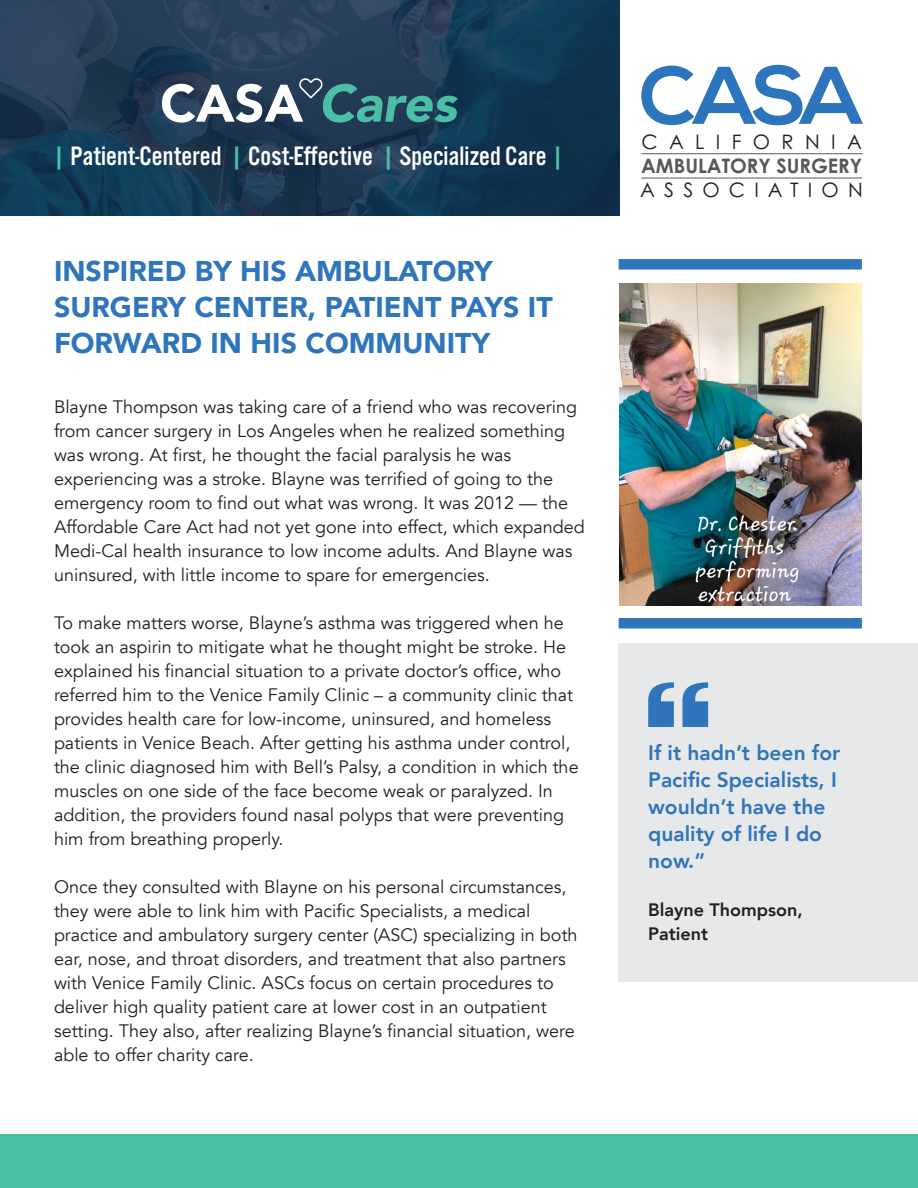
<style>
.page{position:relative;width:918px;height:1188px;background:#fff}
.page>*{position:absolute;margin:0;border:0;box-sizing:border-box;transform-origin:0 0}
.t1{font:italic 900 52.2px "Avenir";color:#4abfa6}
.t2{font:900 28.5px/36px "Avenir";color:#2e75bb}
.t3{font:27.75px "Alternate Gothic FS Three";color:#fff}
.t4{font:800 21px/27px "Avenir";color:#2e75bb}
.t5{font:19.95px/24px "Century Gothic";letter-spacing:.46em;color:#231f20;text-align:justify}
.t6{font:18px/24px "Avenir";color:#231f20}
.t7{font:800 18px "Avenir";color:#231f20}
.s1{font-style:normal;color:#fff}
.s2{color:#4abfa6}
.s3{font-weight:700;color:#57585a}
</style>
<div class="page">
<div style="left:619px;top:259px;width:243px;height:11px;background:#2e75bb"></div>
<div style="left:0;top:1134px;width:918px;height:54px;background:#4abfa6"></div>
<div style="left:619px;top:643px;width:299px;height:338px;background:#e7e8e9"></div>
<div style="left:619px;top:618px;width:243px;height:10px;background:#2e75bb"></div>
<svg style="left:648px;top:682px;width:60px;height:45px"></svg>
<img style="left:0;top:0;width:620px;height:216px">
<svg style="left:299px;top:78px;width:24px;height:21px"></svg>
<svg style="left:641px;top:65px;width:222px;height:60px"></svg>
<hr style="left:641px;top:153px;width:221px;height:1px;background:#57585a">
<hr style="left:641px;top:178px;width:221px;height:1px;background:#57585a">
<img style="left:619px;top:283px;width:242px;height:323px">
<p class="t1" style="left:160px;top:60px;width:298px"><span class="s1">CASA</span> Cares</p>
<p class="t3" style="left:52px;top:141px;width:514px"><span class="s2">|</span> Patient-Centered <span class="s2">|</span> Cost-Effective <span class="s2">|</span> Specialized Care <span class="s2">|</span></p>
<p class="t5" style="left:640px;top:129px;width:224px">CALIFORNIA <span class="s3">AMBULATORY SURGERY </span>ASSOCIATION</p>
<p class="t2" style="left:54px;top:252px;width:500px">INSPIRED BY HIS AMBULATORY<br>SURGERY CENTER, PATIENT PAYS IT<br>FORWARD IN HIS COMMUNITY</p>
<p class="t6" style="left:54px;top:395px;width:532px">Blayne Thompson was taking care of a friend who was recovering from cancer surgery in Los Angeles when he realized something was wrong. At first, he thought the facial paralysis he was experiencing was a stroke. Blayne was terrified of going to the emergency room to find out what was wrong. It was 2012 — the Affordable Care Act had not yet gone into effect, which expanded Medi-Cal health insurance to low income adults. And Blayne was uninsured, with little income to spare for emergencies.</p>
<p class="t6" style="left:54px;top:611px;width:526px">To make matters worse, Blayne’s asthma was triggered when he took an aspirin to mitigate what he thought might be stroke. He explained his financial situation to a private doctor’s office, who referred him to the Venice Family Clinic – a community clinic that provides health care for low-income, uninsured, and homeless patients in Venice Beach. After getting his asthma under control, the clinic diagnosed him with Bell’s Palsy, a condition in which the muscles on one side of the face become weak or paralyzed. In addition, the providers found nasal polyps that were preventing him from breathing properly.</p>
<p class="t6" style="left:54px;top:875px;width:525px">Once they consulted with Blayne on his personal circumstances, they were able to link him with Pacific Specialists, a medical practice and ambulatory surgery center (ASC) specializing in both ear, nose, and throat disorders, and treatment that also partners with Venice Family Clinic. ASCs focus on certain procedures to deliver high quality patient care at lower cost in an outpatient setting. They also, after realizing Blayne’s financial situation, were able to offer charity care.</p>
<p class="t4" style="left:648px;top:738px;width:194px">If it hadn’t been for<br>Pacific Specialists, I wouldn’t have the quality of life I do now.”</p>
<p class="t7" style="left:648px;top:894px;width:156px">Blayne Thompson,</p>
<p class="t7" style="left:648px;top:918px;width:62px">Patient</p>
</div>
